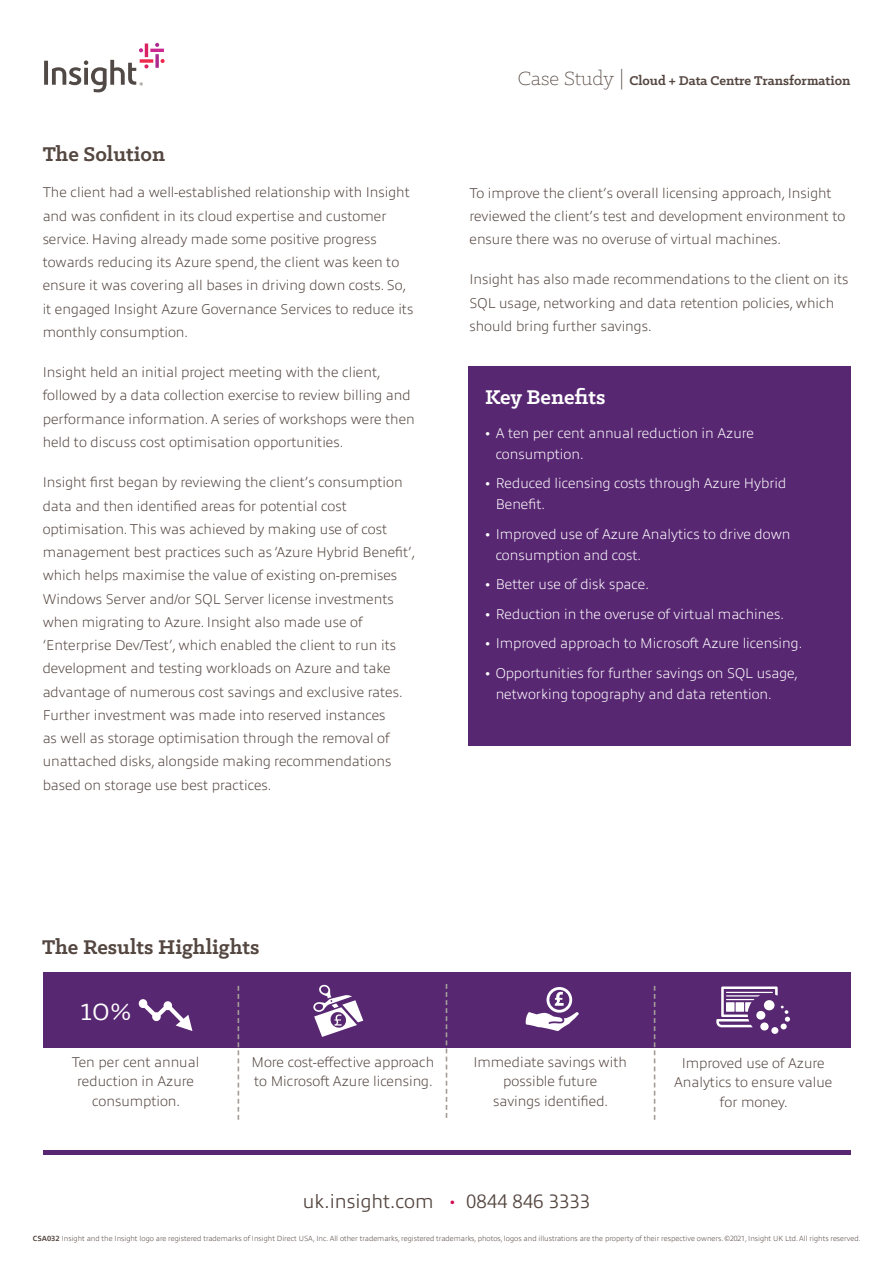
<style>
.page{position:relative;width:893px;height:1263px;background:#fff}
.page>*{position:absolute;margin:0;border:0;box-sizing:border-box;transform-origin:0 0}
.sub_headers{font:34.5px "Klinic Slab";color:#fff}
.sub_headers-2{font:700 22.5px "Klinic Slab";color:#544640}
.sub_headers-3{font:700 22.5px "Klinic Slab";color:#fff}
.sign_off_numbers{font:300 19.5px "Allumi Pro";color:#544640}
.t1{font:700 14.4px "Klinic Slab";color:#544640}
.Body_Copy{font:200 14.25px/23.2px "Allumi Pro";color:#544640}
.t2{font:200 14.25px/21px "Allumi Pro";color:#fff}
.results_copy{font:200 14.25px/19.5px "Allumi Pro";color:#544640;text-align:center}
.t3{font:200 7.5px "Allumi Pro";color:#544640}
.s1{font-weight:300;font-size:21.6px}
.s2{font-weight:300;font-size:22.8px}
.s3{font-family:"Klinic Slab";font-weight:700}
.s4{font-family:"Klinic Slab";color:#d20c54}
.s5{font-weight:700}
</style>
<div class="page">
<hr style="left:43px;top:1150px;width:808px;height:4px;background:#582772">
<div style="left:43px;top:972px;width:808px;height:76px;background:#582772"></div>
<svg style="left:238px;top:986px;width:1px;height:134px"></svg>
<svg style="left:446px;top:984px;width:1px;height:134px"></svg>
<svg style="left:654px;top:986px;width:1px;height:134px"></svg>
<div style="left:468px;top:366px;width:383px;height:380px;background:#582772"></div>
<svg style="left:313px;top:984px;width:50px;height:53px"></svg>
<svg style="left:525px;top:987px;width:54px;height:44px"></svg>
<svg style="left:139px;top:999px;width:53px;height:32px"></svg>
<div style="left:771px;top:1027px;width:7px;height:7px;background:#fff;border-radius:50%"></div>
<svg style="left:716px;top:986px;width:74px;height:43px"></svg>
<svg style="left:155px;top:43px;width:4px;height:4px"></svg>
<svg style="left:155px;top:54px;width:4px;height:14px"></svg>
<hr style="left:150px;top:49px;width:14px;height:3px;background:#cb2891">
<svg style="left:161px;top:59px;width:4px;height:4px"></svg>
<svg style="left:149px;top:59px;width:4px;height:4px"></svg>
<svg style="left:44px;top:44px;width:105px;height:48px"></svg>
<p class="sub_headers-2" style="left:43px;top:140px;width:124px">The Solution</p>
<p class="Body_Copy" style="left:43px;top:180px;width:372px">The client had a well-established relationship with Insight and was confident in its cloud expertise and customer service. Having already made some positive progress towards reducing its Azure spend, the client was keen to ensure it was covering all bases in driving down costs. So, it engaged Insight Azure Governance Services to reduce its monthly consumption.</p>
<p class="Body_Copy" style="left:43px;top:360px;width:374px">Insight held an initial project meeting with the client, followed by a data collection exercise to review billing and performance information. A series of workshops were then held to discuss cost optimisation opportunities.</p>
<p class="Body_Copy" style="left:43px;top:470px;width:374px">Insight first began by reviewing the client’s consumption data and then identified areas for potential cost optimisation. This was achieved by making use of cost management best practices such as ‘Azure Hybrid Benefit’, which helps maximise the value of existing on-premises Windows Server and/or SQL Server license investments when migrating to Azure. Insight also made use of ‘Enterprise Dev/Test’, which enabled the client to run its development and testing workloads on Azure and take advantage of numerous cost savings and exclusive rates.<br>Further investment was made into reserved instances<br>as well as storage optimisation through the removal of unattached disks, alongside making recommendations based on storage use best practices.</p>
<p class="t1" style="left:518px;top:71px;width:334px"><span class="s1">Case Study</span> <span class="s2">|</span> Cloud + Data Centre Transformation</p>
<p class="Body_Copy" style="left:469px;top:180px;width:377px">To improve the client’s overall licensing approach, Insight reviewed the client’s test and development environment to ensure there was no overuse of virtual machines.</p>
<p class="Body_Copy" style="left:469px;top:267px;width:380px">Insight has also made recommendations to the client on its<br>SQL usage, networking and data retention policies, which should bring further savings.</p>
<p class="sub_headers-3" style="left:485px;top:382px;width:122px">Key Benefits</p>
<p class="t2" style="left:496px;top:421px;width:260px;text-indent:-11px"><span class="s3">•</span> A ten per cent annual reduction in Azure consumption.</p>
<p class="t2" style="left:496px;top:472px;width:292px;text-indent:-11px"><span class="s3">•</span> Reduced licensing costs through Azure Hybrid<br>Benefit.</p>
<p class="t2" style="left:496px;top:522px;width:296px;text-indent:-11px"><span class="s3">•</span> Improved use of Azure Analytics to drive down consumption and cost.</p>
<p class="t2" style="left:485px;top:573px;width:165px"><span class="s3">•</span> Better use of disk space.</p>
<p class="t2" style="left:485px;top:602px;width:300px"><span class="s3">•</span> Reduction in the overuse of virtual machines.</p>
<p class="t2" style="left:485px;top:632px;width:319px"><span class="s3">•</span> Improved approach to Microsoft Azure licensing.</p>
<p class="t2" style="left:496px;top:661px;width:304px;text-indent:-11px"><span class="s3">•</span> Opportunities for further savings on SQL usage, networking topography and data retention.</p>
<p class="sub_headers-2" style="left:42px;top:932px;width:219px">The Results Highlights</p>
<p class="sub_headers" style="left:80px;top:987px;width:53px">10%</p>
<p class="results_copy" style="left:72px;top:1051px;width:129px">Ten per cent annual reduction in Azure consumption.</p>
<p class="results_copy" style="left:251px;top:1051px;width:184px;text-align:left">More cost-effective approach to Microsoft Azure licensing.</p>
<p class="results_copy" style="left:473px;top:1051px;width:155px">Immediate savings with possible future<br>savings identified.</p>
<p class="results_copy" style="left:674px;top:1052px;width:160px">Improved use of Azure<br>Analytics to ensure value for money.</p>
<p class="sign_off_numbers" style="left:303px;top:1187px;width:289px">uk.insight.com <span class="s4">•</span> 0844 846 3333</p>
<p class="t3" style="left:33px;top:1233px;width:829px"><span class="s5">CSA032</span> Insight and the Insight logo are registered trademarks of Insight Direct USA, Inc. All other trademarks, registered trademarks, photos, logos and illustrations are the property of their respective owners. ©2021, Insight UK Ltd. All rights reserved.</p>
</div>
